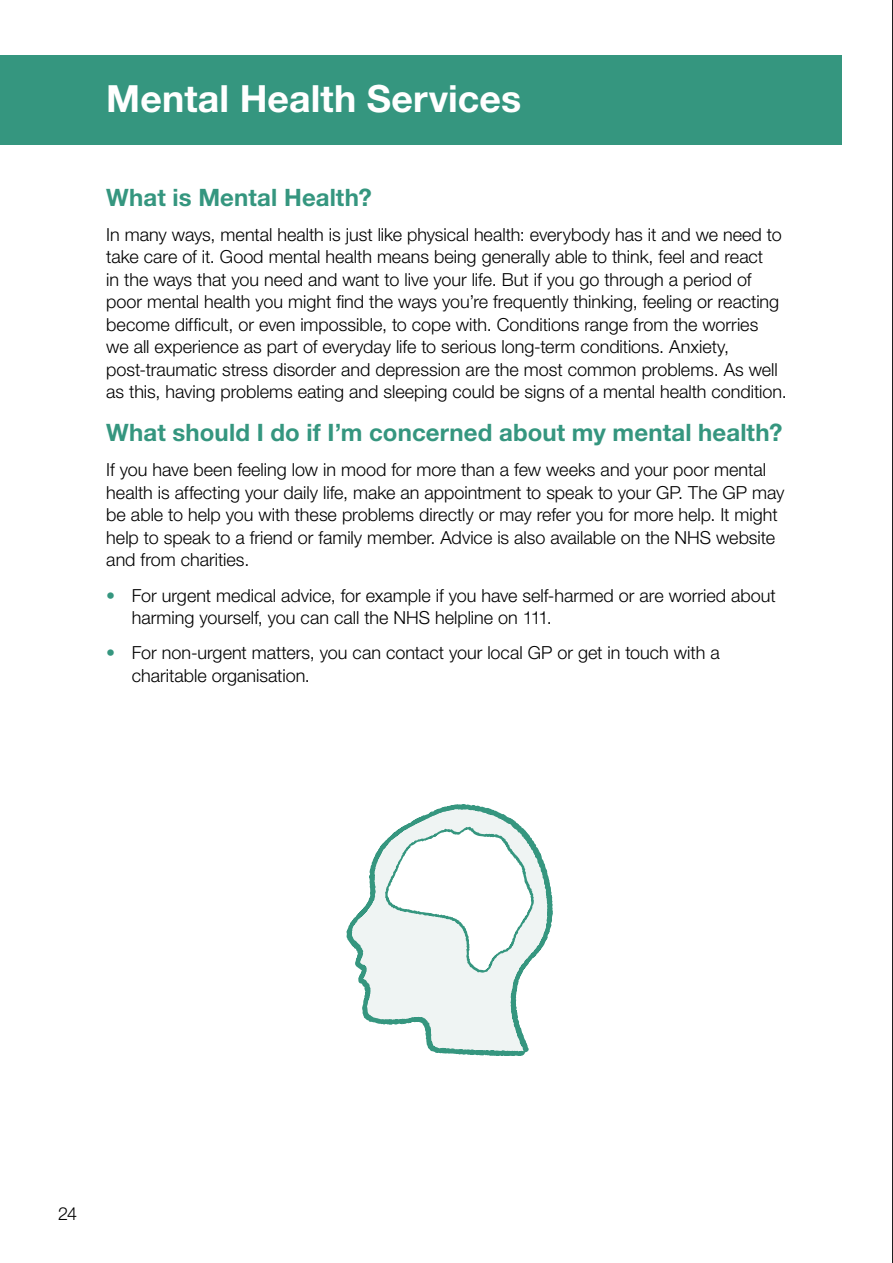
<style>
.page{position:relative;width:893px;height:1263px;background:#fff}
.page>*{position:absolute;margin:0;border:0;box-sizing:border-box;transform-origin:0 0}
.Heading_1{font:700 37.5px "Helvetica Neue LT Pro";letter-spacing:.005em;color:#fff}
.Heading_2_purple{font:700 24px "Helvetica Neue LT Pro";letter-spacing:.005em;color:#35967f}
.Body_Text{font:300 18px/22.5px "Helvetica Neue LT Pro";color:#000}
.s1{color:#35967f}
</style>
<div class="page">
<div style="left:0;top:55px;width:842px;height:90px;background:#35967f"></div>
<hr style="left:892px;top:0;width:1px;height:1263px;background:#000">
<svg style="left:346px;top:804px;width:207px;height:252px"></svg>
<svg style="left:385px;top:826px;width:149px;height:147px"></svg>
<p class="Heading_1" style="left:106px;top:75px;width:416px">Mental Health Services</p>
<p class="Heading_2_purple" style="left:106px;top:182px;width:267px">What is Mental Health?</p>
<p class="Body_Text" style="left:106px;top:223px;width:682px">In many ways, mental health is just like physical health: everybody has it and we need to take care of it. Good mental health means being generally able to think, feel and react<br>in the ways that you need and want to live your life. But if you go through a period of poor mental health you might find the ways you’re frequently thinking, feeling or reacting become difficult, or even impossible, to cope with. Conditions range from the worries<br>we all experience as part of everyday life to serious long-term conditions. Anxiety, post‑traumatic stress disorder and depression are the most common problems. As well as this, having problems eating and sleeping could be signs of a mental health condition.</p>
<p class="Heading_2_purple" style="left:106px;top:418px;width:678px">What should I do if I’m concerned about my mental health?</p>
<p class="Body_Text" style="left:106px;top:458px;width:680px">If you have been feeling low in mood for more than a few weeks and your poor mental health is affecting your daily life, make an appointment to speak to your GP. The GP may be able to help you with these problems directly or may refer you for more help. It might help to speak to a friend or family member. Advice is also available on the NHS website and from charities.</p>
<p class="Body_Text" style="left:132px;top:584px;width:646px;text-indent:-26px"><span class="s1">•</span> For urgent medical advice, for example if you have self-harmed or are worried about harming yourself, you can call the NHS helpline on 111.</p>
<p class="Body_Text" style="left:132px;top:641px;width:589px;text-indent:-26px"><span class="s1">•</span> For non-urgent matters, you can contact your local GP or get in touch with a charitable organisation.</p>
<p class="Body_Text" style="left:58px;top:1201px;width:20px">24</p>
</div>
